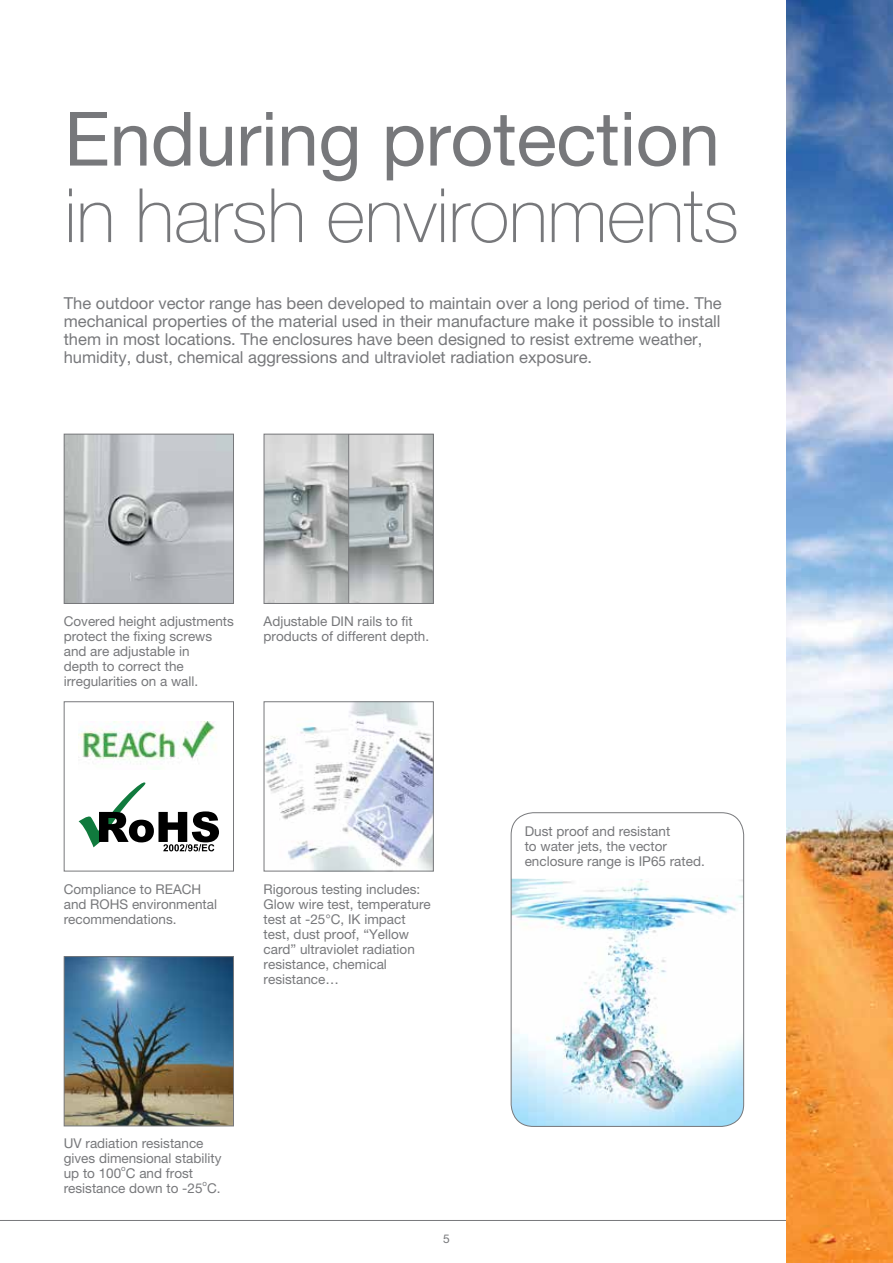
<style>
.page{position:relative;width:893px;height:1263px;background:#fff}
.page>*{position:absolute;margin:0;border:0;box-sizing:border-box;transform-origin:0 0}
.t1{font:100 75px "Helvetica Neue";letter-spacing:-.005em;color:#77787b}
.t2{font:75px "Helvetica Neue";letter-spacing:-.005em;color:#77787b}
.t3{font:16.5px/18px "Helvetica Neue";color:#77787b}
.t4{font:13.5px/15px "Helvetica Neue";color:#77787b}
.t5{font:12px "Helvetica Neue";color:#77787b}
.t6{font:7.8px "Helvetica Neue";color:#77787b}
</style>
<div class="page">
<svg style="left:0;top:1220px;width:787px;height:13px"></svg>
<img style="left:787px;top:0;width:106px;height:1263px">
<img style="left:66px;top:436px;width:166px;height:166px">
<div style="left:64px;top:434px;width:170px;height:170px;border:1px solid #77787b"></div>
<img style="left:511px;top:879px;width:233px;height:247px">
<div style="left:511px;top:812px;width:233px;height:315px;border:1px solid #77787b;border-radius:22px"></div>
<img style="left:266px;top:436px;width:165px;height:166px">
<div style="left:348px;top:434px;width:85px;height:169px;border:1px solid #77787b"></div>
<div style="left:264px;top:434px;width:170px;height:170px;border:1px solid #77787b"></div>
<img style="left:266px;top:703px;width:166px;height:166px">
<div style="left:264px;top:701px;width:170px;height:170px;border:1px solid #77787b"></div>
<img style="left:66px;top:958px;width:166px;height:166px">
<div style="left:64px;top:956px;width:170px;height:170px;border:1px solid #77787b"></div>
<img style="left:79px;top:721px;width:138px;height:42px">
<svg style="left:79px;top:782px;width:140px;height:69px"></svg>
<div style="left:64px;top:701px;width:170px;height:170px;border:1px solid #77787b"></div>
<h1 class="t2" style="left:64px;top:94px;width:657px">Enduring protection</h1>
<h1 class="t1" style="left:64px;top:174px;width:676px">in harsh environments</h1>
<p class="t3" style="left:64px;top:293px;width:660px">The outdoor vector range has been developed to maintain over a long period of time. The mechanical properties of the material used in their manufacture make it possible to install them in most locations. The enclosures have been designed to resist extreme weather, humidity, dust, chemical aggressions and ultraviolet radiation exposure.</p>
<p class="t4" style="left:64px;top:613px;width:172px">Covered height adjustments protect the fixing screws and are adjustable in<br>depth to correct the irregularities on a wall.</p>
<p class="t4" style="left:264px;top:613px;width:167px">Adjustable DIN rails to fit products of different depth.</p>
<p class="t4" style="left:64px;top:881px;width:155px">Compliance to REACH and ROHS environmental recommendations.</p>
<p class="t4" style="left:264px;top:881px;width:169px">Rigorous testing includes:<br>Glow wire test, temperature test at -25°C, IK impact test, dust proof, “Yellow card” ultraviolet radiation resistance, chemical resistance…</p>
<p class="t4" style="left:64px;top:1136px;width:159px">UV radiation resistance gives dimensional stability up to 100 C and frost</p>
<p class="t6" style="left:121px;top:1163px;width:6px">o</p>
<p class="t4" style="left:64px;top:1181px;width:158px">resistance down to -25 C.</p>
<p class="t6" style="left:203px;top:1178px;width:6px">o</p>
<p class="t5" style="left:443px;top:1231px;width:8px">5</p>
<p class="t4" style="left:525px;top:823px;width:182px">Dust proof and resistant<br>to water jets, the vector enclosure range is IP65 rated.</p>
</div>
